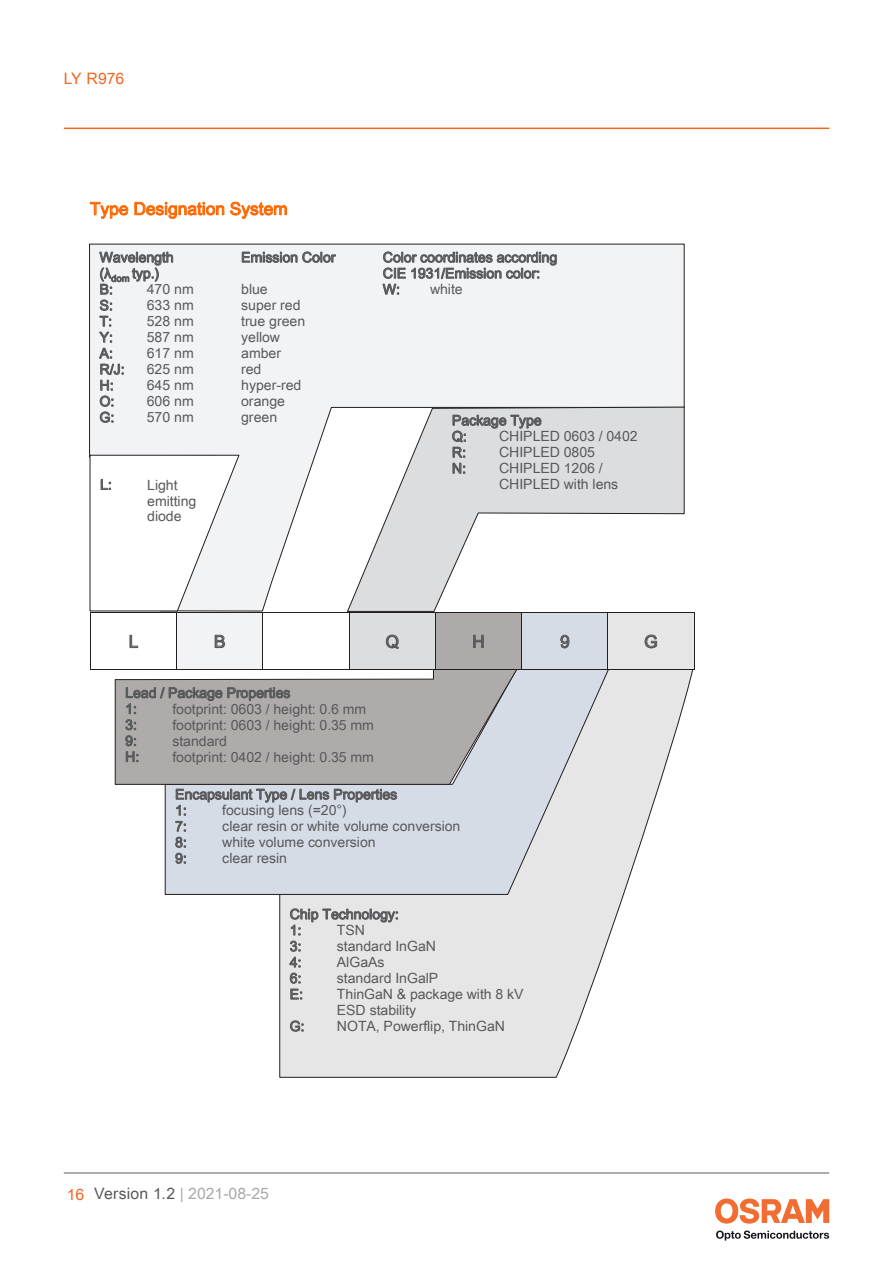
<style>
.page{position:relative;width:893px;height:1263px;background:#fff}
.page>*{position:absolute;margin:0;border:0;box-sizing:border-box;transform-origin:0 0}
.t1{font:17.25px "Arial Unicode MS";color:#f60}
.t2{font:17.25px "Arial Unicode MS";color:#58595b}
.t3{font:15.75px "Arial Unicode MS";color:#a8a9ad}
.t4{font:15.75px "Arial Unicode MS";letter-spacing:-.005em;color:#f36421}
.t5{font:14.1px/16px "Arial Unicode MS";color:#58595b}
.s1{color:#f36421}
.s2{color:#57585a}
</style>
<div class="page">
<hr style="left:64px;top:128px;width:765px;height:1px;background:#f36421">
<hr style="left:64px;top:1173px;width:765px;height:1px;background:#57585a">
<svg style="left:716px;top:1230px;width:113px;height:10px"></svg>
<svg style="left:715px;top:1198px;width:114px;height:25px"></svg>
<svg style="left:279px;top:670px;width:414px;height:408px"></svg>
<svg style="left:164px;top:670px;width:449px;height:226px;background:#d7dce3"></svg>
<svg style="left:89px;top:243px;width:596px;height:369px"></svg>
<svg style="left:346px;top:406px;width:339px;height:206px"></svg>
<svg style="left:114px;top:670px;width:407px;height:115px;background:#b4b1b2"></svg>
<div style="left:177px;top:613px;width:86px;height:56px;background:#f2f3f4"></div>
<div style="left:350px;top:613px;width:85px;height:56px;background:#dcdddf"></div>
<div style="left:436px;top:613px;width:85px;height:56px;background:#aeaaaa"></div>
<div style="left:522px;top:613px;width:86px;height:56px;background:#d5dce4"></div>
<div style="left:608px;top:613px;width:86px;height:56px;background:#e7e6e6"></div>
<svg style="left:89px;top:454px;width:151px;height:159px"></svg>
<hr style="left:177px;top:612px;width:85px;height:1px;background:#231f20">
<hr style="left:263px;top:612px;width:86px;height:1px;background:#231f20">
<hr style="left:349px;top:612px;width:86px;height:1px;background:#231f20">
<hr style="left:436px;top:612px;width:85px;height:1px;background:#231f20">
<hr style="left:522px;top:612px;width:86px;height:1px;background:#231f20">
<hr style="left:608px;top:612px;width:86px;height:1px;background:#231f20">
<hr style="left:90px;top:613px;width:1px;height:56px;background:#231f20">
<hr style="left:91px;top:669px;width:85px;height:1px;background:#231f20">
<hr style="left:176px;top:613px;width:1px;height:56px;background:#231f20">
<hr style="left:177px;top:669px;width:85px;height:1px;background:#231f20">
<hr style="left:262px;top:613px;width:1px;height:56px;background:#231f20">
<hr style="left:263px;top:669px;width:86px;height:1px;background:#231f20">
<hr style="left:349px;top:613px;width:1px;height:56px;background:#231f20">
<hr style="left:349px;top:669px;width:86px;height:1px;background:#231f20">
<hr style="left:435px;top:613px;width:1px;height:56px;background:#231f20">
<hr style="left:436px;top:669px;width:85px;height:1px;background:#231f20">
<hr style="left:521px;top:613px;width:1px;height:56px;background:#231f20">
<hr style="left:522px;top:669px;width:86px;height:1px;background:#231f20">
<hr style="left:608px;top:613px;width:1px;height:56px;background:#231f20">
<hr style="left:608px;top:669px;width:86px;height:1px;background:#231f20">
<hr style="left:694px;top:613px;width:1px;height:56px;background:#231f20">
<p class="t4" style="left:64px;top:67px;width:62px">LY R976</p>
<p class="t1" style="left:90px;top:196px;width:199px">Type Designation System</p>
<p class="t5" style="left:100px;top:249px;width:76px">Wavelength</p>
<p class="t5" style="left:241px;top:249px;width:96px">Emission Color</p>
<p class="t5" style="left:383px;top:249px;width:176px">Color coordinates according</p>
<p class="t5" style="left:100px;top:265px;width:61px">(λ<sub>dom</sub> typ.)</p>
<p class="t5" style="left:383px;top:265px;width:159px">CIE 1931/Emission color:</p>
<p class="t5" style="left:100px;top:281px;width:15px">B:</p>
<p class="t5" style="left:147px;top:281px;width:48px">470 nm</p>
<p class="t5" style="left:241px;top:281px;width:28px">blue</p>
<p class="t5" style="left:383px;top:281px;width:19px">W:</p>
<p class="t5" style="left:430px;top:281px;width:34px">white</p>
<p class="t5" style="left:100px;top:297px;width:15px">S:</p>
<p class="t5" style="left:147px;top:297px;width:48px">633 nm</p>
<p class="t5" style="left:241px;top:297px;width:61px">super red</p>
<p class="t5" style="left:100px;top:313px;width:14px">T:</p>
<p class="t5" style="left:147px;top:313px;width:48px">528 nm</p>
<p class="t5" style="left:241px;top:313px;width:66px">true green</p>
<p class="t5" style="left:100px;top:329px;width:15px">Y:</p>
<p class="t5" style="left:147px;top:329px;width:48px">587 nm</p>
<p class="t5" style="left:241px;top:329px;width:40px">yellow</p>
<p class="t5" style="left:100px;top:345px;width:15px">A:</p>
<p class="t5" style="left:147px;top:345px;width:48px">617 nm</p>
<p class="t5" style="left:241px;top:345px;width:41px">amber</p>
<p class="t5" style="left:100px;top:361px;width:27px">R/J:</p>
<p class="t5" style="left:147px;top:361px;width:48px">625 nm</p>
<p class="t5" style="left:241px;top:361px;width:22px">red</p>
<p class="t5" style="left:100px;top:377px;width:16px">H:</p>
<p class="t5" style="left:147px;top:377px;width:48px">645 nm</p>
<p class="t5" style="left:241px;top:377px;width:62px">hyper-red</p>
<p class="t5" style="left:100px;top:393px;width:16px">O:</p>
<p class="t5" style="left:147px;top:393px;width:48px">606 nm</p>
<p class="t5" style="left:241px;top:393px;width:45px">orange</p>
<p class="t5" style="left:100px;top:409px;width:16px">G:</p>
<p class="t5" style="left:147px;top:409px;width:48px">570 nm</p>
<p class="t5" style="left:241px;top:409px;width:37px">green</p>
<p class="t5" style="left:452px;top:412px;width:91px">Package Type<br>Q:</p>
<p class="t5" style="left:499px;top:428px;width:140px">CHIPLED 0603 / 0402</p>
<p class="t5" style="left:100px;top:476px;width:13px">L:</p>
<p class="t5" style="left:147px;top:476px;width:51px">Light emitting diode</p>
<p class="t5" style="left:452px;top:444px;width:16px">R:</p>
<p class="t5" style="left:499px;top:444px;width:97px">CHIPLED 0805</p>
<p class="t5" style="left:452px;top:460px;width:16px">N:</p>
<p class="t5" style="left:499px;top:460px;width:121px">CHIPLED 1206 /<br>CHIPLED with lens</p>
<p class="t2" style="left:129px;top:629px;width:11px">L</p>
<p class="t2" style="left:214px;top:629px;width:13px">B</p>
<p class="t2" style="left:385px;top:629px;width:15px">Q</p>
<p class="t2" style="left:472px;top:629px;width:14px">H</p>
<p class="t2" style="left:560px;top:629px;width:11px">9</p>
<p class="t2" style="left:644px;top:629px;width:15px">G</p>
<p class="t5" style="left:125px;top:684px;width:167px">Lead / Package Properties<br>1:</p>
<p class="t5" style="left:172px;top:700px;width:195px">footprint: 0603 / height: 0.6 mm</p>
<p class="t5" style="left:125px;top:716px;width:13px">3:</p>
<p class="t5" style="left:172px;top:716px;width:203px">footprint: 0603 / height: 0.35 mm</p>
<p class="t5" style="left:125px;top:732px;width:13px">9:</p>
<p class="t5" style="left:172px;top:732px;width:56px">standard</p>
<p class="t5" style="left:125px;top:748px;width:16px">H:</p>
<p class="t5" style="left:172px;top:748px;width:203px">footprint: 0402 / height: 0.35 mm</p>
<p class="t5" style="left:175px;top:786px;width:224px">Encapsulant Type / Lens Properties<br>1:</p>
<p class="t5" style="left:222px;top:802px;width:126px">focusing lens (=20°)</p>
<p class="t5" style="left:175px;top:818px;width:13px">7:</p>
<p class="t5" style="left:222px;top:818px;width:240px">clear resin or white volume conversion</p>
<p class="t5" style="left:175px;top:834px;width:13px">8:</p>
<p class="t5" style="left:222px;top:834px;width:155px">white volume conversion</p>
<p class="t5" style="left:175px;top:850px;width:13px">9:</p>
<p class="t5" style="left:222px;top:850px;width:66px">clear resin</p>
<p class="t5" style="left:290px;top:906px;width:111px">Chip Technology:<br>1:</p>
<p class="t5" style="left:337px;top:922px;width:30px">TSN</p>
<p class="t5" style="left:290px;top:938px;width:13px">3:</p>
<p class="t5" style="left:337px;top:938px;width:100px">standard InGaN</p>
<p class="t5" style="left:290px;top:954px;width:13px">4:</p>
<p class="t5" style="left:337px;top:954px;width:49px">AlGaAs</p>
<p class="t5" style="left:290px;top:970px;width:13px">6:</p>
<p class="t5" style="left:337px;top:970px;width:103px">standard InGalP</p>
<p class="t5" style="left:290px;top:986px;width:15px">E:</p>
<p class="t5" style="left:337px;top:986px;width:188px">ThinGaN &amp; package with 8 kV<br>ESD stability</p>
<p class="t5" style="left:290px;top:1018px;width:16px">G:</p>
<p class="t5" style="left:337px;top:1018px;width:169px">NOTA, Powerflip, ThinGaN</p>
<p class="t3" style="left:67px;top:1182px;width:204px"><span class="s1">16</span> <span class="s2">Version 1.2</span> | 2021-08-25</p>
</div>
